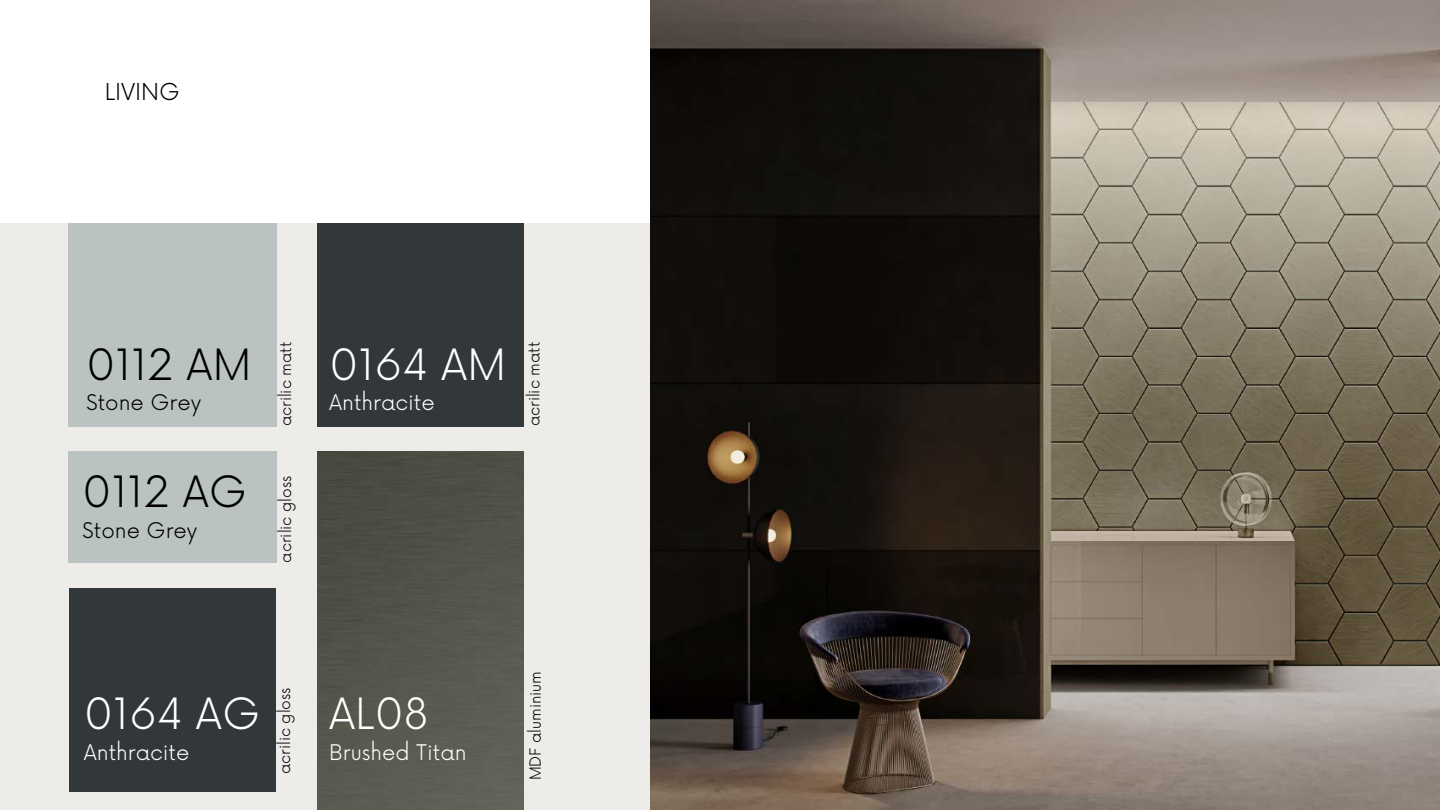
<style>
.page{position:relative;width:1440px;height:810px;background:#fff}
.page>*{position:absolute;margin:0;border:0;box-sizing:border-box;transform-origin:0 0}
.t1{font:300 42px "Now";color:#fff}
.t2{font:300 42px "Now";color:#000}
.t3{font:300 22.7px "Now";color:#000}
.t4{font:300 21px "Now";color:#fff}
.t5{font:300 21px "Now";color:#000}
.t6{font:300 15px "Now";color:#000}
</style>
<div class="page">
<svg style="left:0;top:223px;width:811px;height:587px;background:#dcdddb"></svg>
<img style="left:650px;top:0;width:790px;height:810px">
<div style="left:318px;top:223px;width:205px;height:203px;background:#323739"></div>
<div style="left:70px;top:588px;width:205px;height:203px;background:#323739"></div>
<img style="left:318px;top:452px;width:205px;height:358px">
<h2 class="t3" style="left:105px;top:80px;width:77px">LIVING</h2>
<h1 class="t2" style="left:86px;top:341px;width:167px">0112 AM</h1>
<h3 class="t5" style="left:86px;top:391px;width:117px">Stone Grey</h3>
<p class="t6" style="left:277px;top:426px;width:86px;rotate:-90deg">acrilic matt</p>
<h1 class="t1" style="left:329px;top:341px;width:178px">0164 AM</h1>
<h3 class="t4" style="left:329px;top:391px;width:107px">Anthracite</h3>
<p class="t6" style="left:526px;top:426px;width:86px;rotate:-90deg">acrilic matt</p>
<h1 class="t2" style="left:82px;top:469px;width:166px">0112 AG</h1>
<h3 class="t5" style="left:82px;top:519px;width:117px">Stone Grey</h3>
<p class="t6" style="left:277px;top:563px;width:88px;rotate:-90deg">acrilic gloss</p>
<h1 class="t1" style="left:84px;top:691px;width:178px">0164 AG</h1>
<h3 class="t4" style="left:84px;top:740px;width:107px">Anthracite</h3>
<p class="t6" style="left:276px;top:774px;width:88px;rotate:-90deg">acrilic gloss</p>
<h1 class="t1" style="left:329px;top:691px;width:101px">AL08</h1>
<h3 class="t4" style="left:329px;top:740px;width:139px">Brushed Titan</h3>
<p class="t6" style="left:527px;top:780px;width:111px;rotate:-90deg">MDF aluminium</p>
</div>
